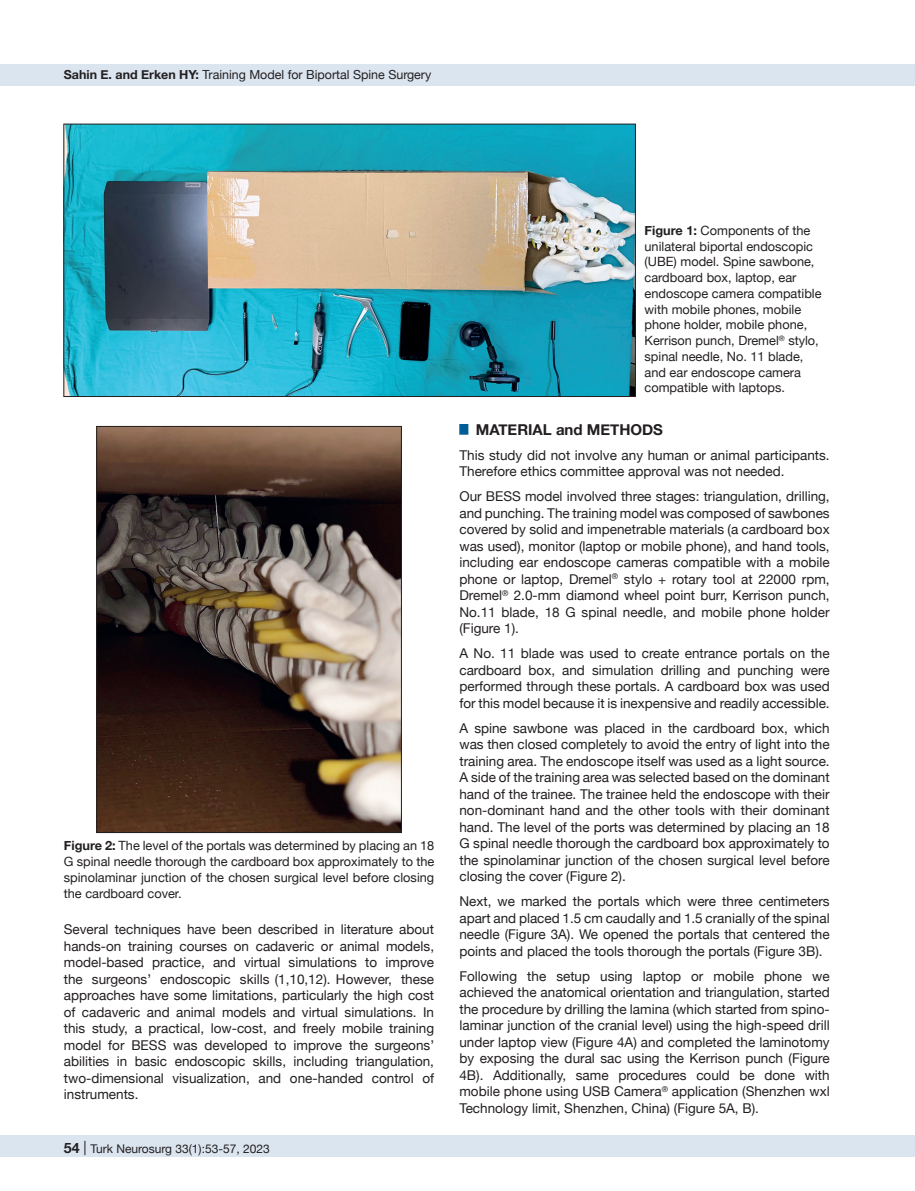
<style>
.page{position:relative;width:915px;height:1191px;background:#fff}
.page>*{position:absolute;margin:0;border:0;box-sizing:border-box;transform-origin:0 0}
.t1{font:700 15px "Helvetica Neue";color:#231f20}
.t2{font:13.5px/16.5px "Helvetica Neue";color:#231f20;text-align:justify}
.t3{font:12.75px/15.8px "Helvetica Neue";color:#231f20}
.t4{font:12.45px "Helvetica Neue";color:#231f20}
.t5{font:12px "Helvetica Neue";color:#231f20}
.s1{font-weight:700}
.s2{font-weight:700;font-size:14.25px}
.s3{font-size:14.25px}
</style>
<div class="page">
<div style="left:0;top:1135px;width:914px;height:22px;background:#dbe5f0"></div>
<div style="left:0;top:64px;width:914px;height:21px;background:#dbe5f0"></div>
<img style="left:65px;top:126px;width:568px;height:269px">
<div style="left:63px;top:124px;width:572px;height:273px;border:1px solid #231f20"></div>
<img style="left:98px;top:428px;width:301px;height:403px">
<div style="left:96px;top:426px;width:305px;height:407px;border:1px solid #231f20"></div>
<p class="t4" style="left:64px;top:66px;width:369px"><span class="s1">Sahin E. and Erken HY:</span> Training Model for Biportal Spine Surgery</p>
<p class="t3" style="left:64px;top:838px;width:372px;text-align:justify"><span class="s1">Figure 2:</span> The level of the portals was determined by placing an 18<br>G spinal needle thorough the cardboard box approximately to the spinolaminar junction of the chosen surgical level before closing the cardboard cover.</p>
<p class="t2" style="left:64px;top:921px;width:371px">Several techniques have been described in literature about hands-on training courses on cadaveric or animal models, model-based practice, and virtual simulations to improve the surgeons’ endoscopic skills (1,10,12). However, these approaches have some limitations, particularly the high cost of cadaveric and animal models and virtual simulations. In this study, a practical, low-cost, and freely mobile training model for BESS was developed to improve the surgeons’ abilities in basic endoscopic skills, including triangulation, two-dimensional visualization, and one-handed control of instruments.</p>
<p class="t5" style="left:63px;top:1140px;width:208px"><span class="s2">54</span> <span class="s3">|</span> Turk Neurosurg 33(1):53-57, 2023</p>
<p class="t3" style="left:644px;top:223px;width:178px"><span class="s1">Figure 1:</span> Components of the unilateral biportal endoscopic (UBE) model. Spine sawbone, cardboard box, laptop, ear endoscope camera compatible with mobile phones, mobile phone holder, mobile phone,<br>Kerrison punch, Dremel<sup>®</sup> stylo, spinal needle, No. 11 blade, and ear endoscope camera compatible with laptops.</p>
<p class="t1" style="left:459px;top:417px;width:205px"><sup>█</sup> MATERIAL and METHODS</p>
<p class="t2" style="left:459px;top:447px;width:371px">This study did not involve any human or animal participants.<br>Therefore ethics committee approval was not needed.</p>
<p class="t2" style="left:459px;top:489px;width:371px">Our BESS model involved three stages: triangulation, drilling, and punching. The training model was composed of sawbones covered by solid and impenetrable materials (a cardboard box was used), monitor (laptop or mobile phone), and hand tools, including ear endoscope cameras compatible with a mobile phone or laptop, Dremel<sup>®</sup> stylo + rotary tool at 22000 rpm, Dremel<sup>®</sup> 2.0-mm diamond wheel point burr, Kerrison punch, No.11 blade, 18 G spinal needle, and mobile phone holder (Figure 1).</p>
<p class="t2" style="left:459px;top:646px;width:371px">A No. 11 blade was used to create entrance portals on the cardboard box, and simulation drilling and punching were performed through these portals. A cardboard box was used for this model because it is inexpensive and readily accessible.</p>
<p class="t2" style="left:459px;top:720px;width:371px">A spine sawbone was placed in the cardboard box, which was then closed completely to avoid the entry of light into the training area. The endoscope itself was used as a light source.<br>A side of the training area was selected based on the dominant hand of the trainee. The trainee held the endoscope with their non-dominant hand and the other tools with their dominant hand. The level of the ports was determined by placing an 18<br>G spinal needle thorough the cardboard box approximately to the spinolaminar junction of the chosen surgical level before closing the cover (Figure 2).</p>
<p class="t2" style="left:459px;top:894px;width:371px">Next, we marked the portals which were three centimeters apart and placed 1.5 cm caudally and 1.5 cranially of the spinal needle (Figure 3A). We opened the portals that centered the points and placed the tools thorough the portals (Figure 3B).</p>
<p class="t2" style="left:459px;top:968px;width:371px">Following the setup using laptop or mobile phone we achieved the anatomical orientation and triangulation, started the procedure by drilling the lamina (which started from spino&shy;laminar junction of the cranial level) using the high-speed drill under laptop view (Figure 4A) and completed the laminotomy by exposing the dural sac using the Kerrison punch (Figure 4B). Additionally, same procedures could be done with mobile phone using USB Camera<sup>®</sup> application (Shenzhen wxl Technology limit, Shenzhen, China) (Figure 5A, B).</p>
</div>
